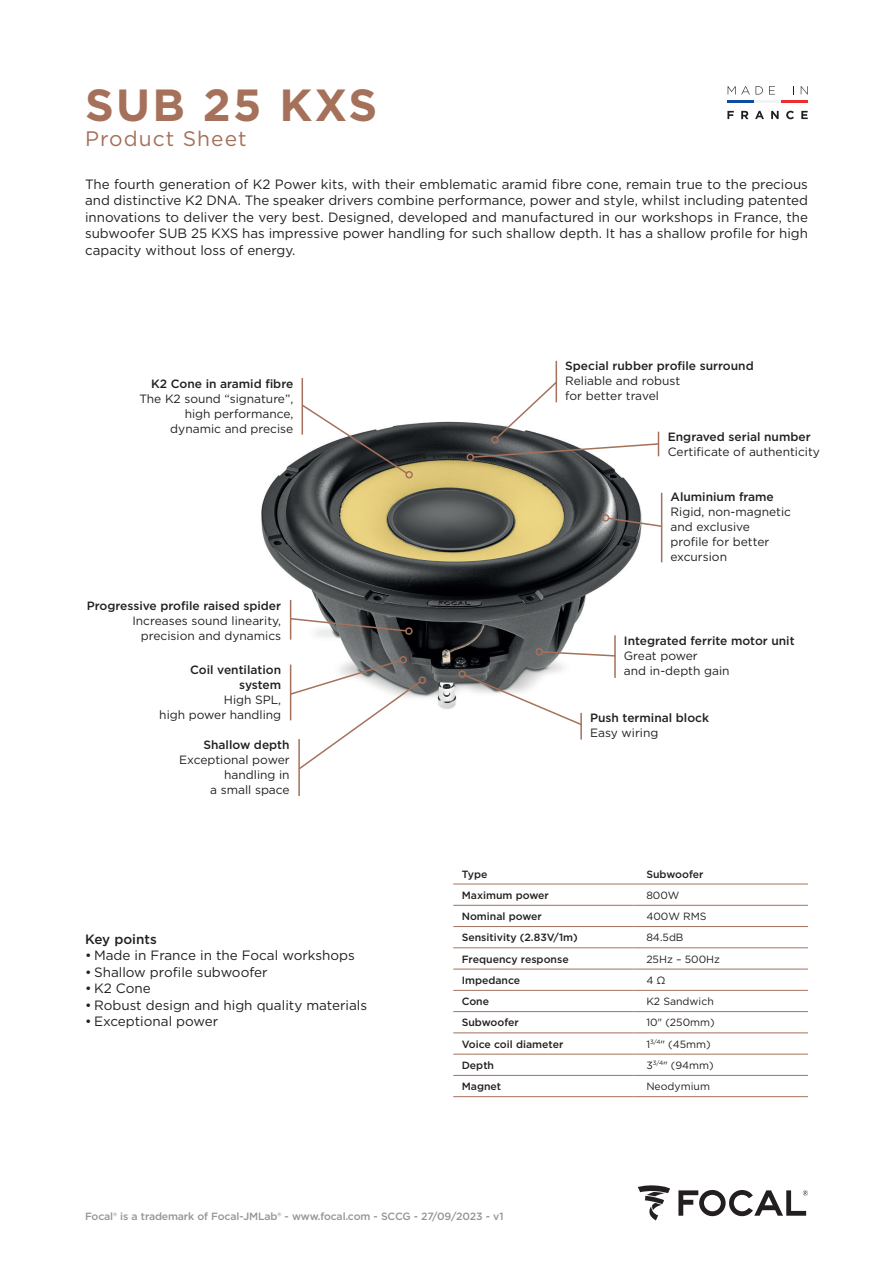
<style>
.page{position:relative;width:893px;height:1263px;background:#fff}
.page>*{position:absolute;margin:0;border:0;box-sizing:border-box;transform-origin:0 0}
.t1{font:700 45px "Gotham";letter-spacing:.05em;color:#a5715a}
.t2{font:21px "Gotham";letter-spacing:.05em;color:#a5715a}
.t3{font:13.5px/16.5px "Gotham";color:#231f20;text-align:justify}
.t4{font:500 13.5px "Gotham";color:#231f20}
.t5{font:12px/15px "Gotham";color:#231f20}
.t6{font:500 12px "Gotham";color:#231f20}
.t7{font:500 10.5px "Gotham";color:#231f20}
.t8{font:10.5px "Gotham";color:#231f20}
.Normal_e{font:500 10.5px "Gotham";letter-spacing:-.015em;color:#939598}
.s1{font-weight:500}
</style>
<div class="page">
<img style="left:261px;top:360px;width:402px;height:380px">
<svg style="left:638px;top:1185px;width:32px;height:35px"></svg>
<svg style="left:678px;top:1190px;width:130px;height:26px"></svg>
<svg style="left:728px;top:86px;width:22px;height:8px"></svg>
<svg style="left:756px;top:86px;width:7px;height:8px"></svg>
<svg style="left:769px;top:86px;width:6px;height:8px"></svg>
<svg style="left:801px;top:86px;width:7px;height:8px"></svg>
<svg style="left:727px;top:111px;width:7px;height:8px"></svg>
<svg style="left:741px;top:111px;width:7px;height:8px"></svg>
<svg style="left:755px;top:111px;width:9px;height:8px"></svg>
<svg style="left:771px;top:111px;width:8px;height:8px"></svg>
<svg style="left:786px;top:111px;width:8px;height:8px"></svg>
<svg style="left:801px;top:111px;width:7px;height:8px"></svg>
<hr style="left:727px;top:101px;width:27px;height:2px;background:#0d4da1">
<hr style="left:781px;top:101px;width:27px;height:2px;background:#ee2d31">
<hr style="left:754px;top:101px;width:27px;height:2px;background:#f2f3f4">
<svg style="left:453px;top:883px;width:355px;height:130px"></svg>
<div style="left:453px;top:969px;width:181px;height:21px;background:#fff"></div>
<svg style="left:453px;top:991px;width:181px;height:63px"></svg>
<hr style="left:453px;top:1096px;width:181px;height:1px;background:#a5715a">
<hr style="left:634px;top:1096px;width:174px;height:1px;background:#a5715a">
<hr style="left:453px;top:1075px;width:181px;height:1px;background:#a5715a">
<hr style="left:634px;top:1075px;width:174px;height:1px;background:#a5715a">
<hr style="left:453px;top:1011px;width:181px;height:1px;background:#a5715a">
<hr style="left:634px;top:1011px;width:174px;height:1px;background:#a5715a">
<hr style="left:453px;top:1032px;width:181px;height:1px;background:#a5715a">
<hr style="left:634px;top:1032px;width:174px;height:1px;background:#a5715a">
<hr style="left:453px;top:1054px;width:181px;height:1px;background:#a5715a">
<hr style="left:634px;top:1054px;width:174px;height:1px;background:#a5715a">
<hr style="left:453px;top:990px;width:181px;height:1px;background:#a5715a">
<hr style="left:634px;top:990px;width:174px;height:1px;background:#a5715a">
<hr style="left:453px;top:947px;width:181px;height:1px;background:#a5715a">
<hr style="left:634px;top:947px;width:174px;height:1px;background:#a5715a">
<hr style="left:453px;top:969px;width:181px;height:1px;background:#a5715a">
<hr style="left:634px;top:969px;width:174px;height:1px;background:#a5715a">
<hr style="left:453px;top:926px;width:181px;height:1px;background:#a5715a">
<hr style="left:634px;top:926px;width:174px;height:1px;background:#a5715a">
<hr style="left:453px;top:884px;width:181px;height:1px;background:#a5715a">
<hr style="left:634px;top:884px;width:174px;height:1px;background:#a5715a">
<hr style="left:453px;top:905px;width:181px;height:1px;background:#a5715a">
<hr style="left:634px;top:905px;width:174px;height:1px;background:#a5715a">
<svg style="left:291px;top:617px;width:117px;height:15px"></svg>
<div style="left:405px;top:627px;width:8px;height:8px;border:2px solid #a5715a;border-radius:50%"></div>
<hr style="left:290px;top:600px;width:1px;height:40px;background:#a5715a">
<div style="left:399px;top:656px;width:8px;height:7px;border:2px solid #a5715a;border-radius:50%"></div>
<svg style="left:301px;top:403px;width:108px;height:72px"></svg>
<div style="left:405px;top:471px;width:8px;height:7px;border:2px solid #a5715a;border-radius:50%"></div>
<hr style="left:302px;top:378px;width:1px;height:57px;background:#a5715a">
<div style="left:467px;top:453px;width:7px;height:8px;border:2px solid #a5715a;border-radius:50%"></div>
<svg style="left:472px;top:381px;width:188px;height:78px"></svg>
<div style="left:491px;top:436px;width:8px;height:8px;border:2px solid #a5715a;border-radius:50%"></div>
<hr style="left:556px;top:361px;width:1px;height:41px;background:#a5715a">
<svg style="left:607px;top:517px;width:56px;height:11px"></svg>
<div style="left:602px;top:514px;width:7px;height:8px;border:2px solid #a5715a;border-radius:50%"></div>
<hr style="left:661px;top:493px;width:1px;height:69px;background:#a5715a">
<svg style="left:541px;top:650px;width:73px;height:7px"></svg>
<div style="left:535px;top:648px;width:8px;height:7px;border:2px solid #a5715a;border-radius:50%"></div>
<hr style="left:614px;top:635px;width:2px;height:43px;background:#a5715a">
<svg style="left:463px;top:673px;width:120px;height:53px"></svg>
<div style="left:458px;top:670px;width:8px;height:8px;border:2px solid #a5715a;border-radius:50%"></div>
<hr style="left:580px;top:713px;width:2px;height:26px;background:#a5715a">
<svg style="left:289px;top:659px;width:133px;height:110px"></svg>
<div style="left:419px;top:676px;width:7px;height:8px;border:2px solid #a5715a;border-radius:50%"></div>
<hr style="left:298px;top:739px;width:2px;height:57px;background:#a5715a">
<p class="t1" style="left:85px;top:75px;width:294px">SUB 25 KXS</p>
<p class="t2" style="left:85px;top:125px;width:163px">Product Sheet</p>
<p class="t3" style="left:85px;top:176px;width:724px">The fourth generation of K2 Power kits, with their emblematic aramid fibre cone, remain true to the precious and distinctive K2 DNA. The speaker drivers combine performance, power and style, whilst including patented innovations to deliver the very best. Designed, developed and manufactured in our workshops in France, the subwoofer SUB 25 KXS has impressive power handling for such shallow depth. It has a shallow profile for high capacity without loss of energy.</p>
<p class="t6" style="left:151px;top:376px;width:144px">K2 Cone in aramid fibre</p>
<p class="t5" style="left:139px;top:391px;width:155px">The K2 sound “signature”,</p>
<p class="t5" style="left:185px;top:406px;width:110px">high performance,</p>
<p class="t5" style="left:170px;top:421px;width:125px">dynamic and precise</p>
<p class="t6" style="left:87px;top:597px;width:196px">Progressive profile raised spider</p>
<p class="t5" style="left:132px;top:613px;width:150px">Increases sound linearity,</p>
<p class="t5" style="left:141px;top:628px;width:142px">precision and dynamics</p>
<p class="t6" style="left:190px;top:662px;width:93px">Coil ventilation</p>
<p class="t6" style="left:239px;top:677px;width:44px">system</p>
<p class="t5" style="left:224px;top:692px;width:59px">High SPL,</p>
<p class="t5" style="left:159px;top:707px;width:123px">high power handling</p>
<p class="t6" style="left:203px;top:737px;width:88px">Shallow depth</p>
<p class="t5" style="left:179px;top:752px;width:112px">Exceptional power</p>
<p class="t5" style="left:224px;top:767px;width:67px">handling in</p>
<p class="t5" style="left:210px;top:782px;width:81px">a small space</p>
<p class="t4" style="left:85px;top:930px;width:73px">Key points</p>
<p class="t3" style="left:85px;top:947px;width:271px">• Made in France in the Focal workshops</p>
<p class="t3" style="left:85px;top:964px;width:184px">• Shallow profile subwoofer</p>
<p class="t3" style="left:85px;top:980px;width:67px">• K2 Cone</p>
<p class="t3" style="left:85px;top:997px;width:284px">• Robust design and high quality materials</p>
<p class="t3" style="left:85px;top:1013px;width:135px">• Exceptional power</p>
<p class="t6" style="left:565px;top:358px;width:190px">Special rubber profile surround</p>
<p class="t5" style="left:565px;top:373px;width:117px">Reliable and robust</p>
<p class="t5" style="left:565px;top:388px;width:95px">for better travel</p>
<p class="t5" style="left:668px;top:429px;width:154px"><span class="s1">Engraved serial number<br></span>Certificate of authenticity</p>
<p class="t6" style="left:670px;top:489px;width:105px">Aluminium frame</p>
<p class="t5" style="left:670px;top:504px;width:122px">Rigid, non-magnetic and exclusive</p>
<p class="t5" style="left:670px;top:534px;width:100px">profile for better excursion</p>
<p class="t6" style="left:624px;top:633px;width:172px">Integrated ferrite motor unit</p>
<p class="t5" style="left:624px;top:648px;width:75px">Great power</p>
<p class="t5" style="left:624px;top:663px;width:107px">and in-depth gain</p>
<p class="t6" style="left:590px;top:709px;width:121px">Push terminal block</p>
<p class="t5" style="left:590px;top:724px;width:70px">Easy wiring</p>
<p class="t7" style="left:462px;top:867px;width:27px">Type</p>
<p class="t7" style="left:646px;top:867px;width:59px">Subwoofer</p>
<p class="t7" style="left:462px;top:888px;width:89px">Maximum power</p>
<p class="t8" style="left:646px;top:888px;width:35px">800W</p>
<p class="t7" style="left:462px;top:909px;width:82px">Nominal power</p>
<p class="t8" style="left:646px;top:910px;width:62px">400W RMS</p>
<p class="t7" style="left:462px;top:931px;width:118px">Sensitivity (2.83V/1m)</p>
<p class="t8" style="left:646px;top:931px;width:39px">84.5dB</p>
<p class="t7" style="left:462px;top:952px;width:108px">Frequency response</p>
<p class="t8" style="left:646px;top:952px;width:75px">25Hz – 500Hz</p>
<p class="t7" style="left:462px;top:973px;width:60px">Impedance</p>
<p class="t8" style="left:646px;top:973px;width:21px">4 Ω</p>
<p class="t7" style="left:462px;top:994px;width:29px">Cone</p>
<p class="t8" style="left:646px;top:995px;width:69px">K2 Sandwich</p>
<p class="t7" style="left:462px;top:1016px;width:59px">Subwoofer</p>
<p class="t8" style="left:646px;top:1016px;width:70px">10" (250mm)</p>
<p class="t7" style="left:462px;top:1037px;width:103px">Voice coil diameter</p>
<p class="t8" style="left:646px;top:1037px;width:66px">1<sup>3/4</sup>" (45mm)</p>
<p class="t7" style="left:462px;top:1058px;width:34px">Depth</p>
<p class="t8" style="left:646px;top:1058px;width:69px">3<sup>3/4</sup>" (94mm)</p>
<p class="t7" style="left:462px;top:1080px;width:41px">Magnet</p>
<p class="t8" style="left:646px;top:1080px;width:65px">Neodymium</p>
<p class="Normal_e" style="left:85px;top:1210px;width:420px">Focal® is a trademark of Focal-JMLab® - www.focal.com - SCCG - 27/09/2023 - v1</p>
</div>
